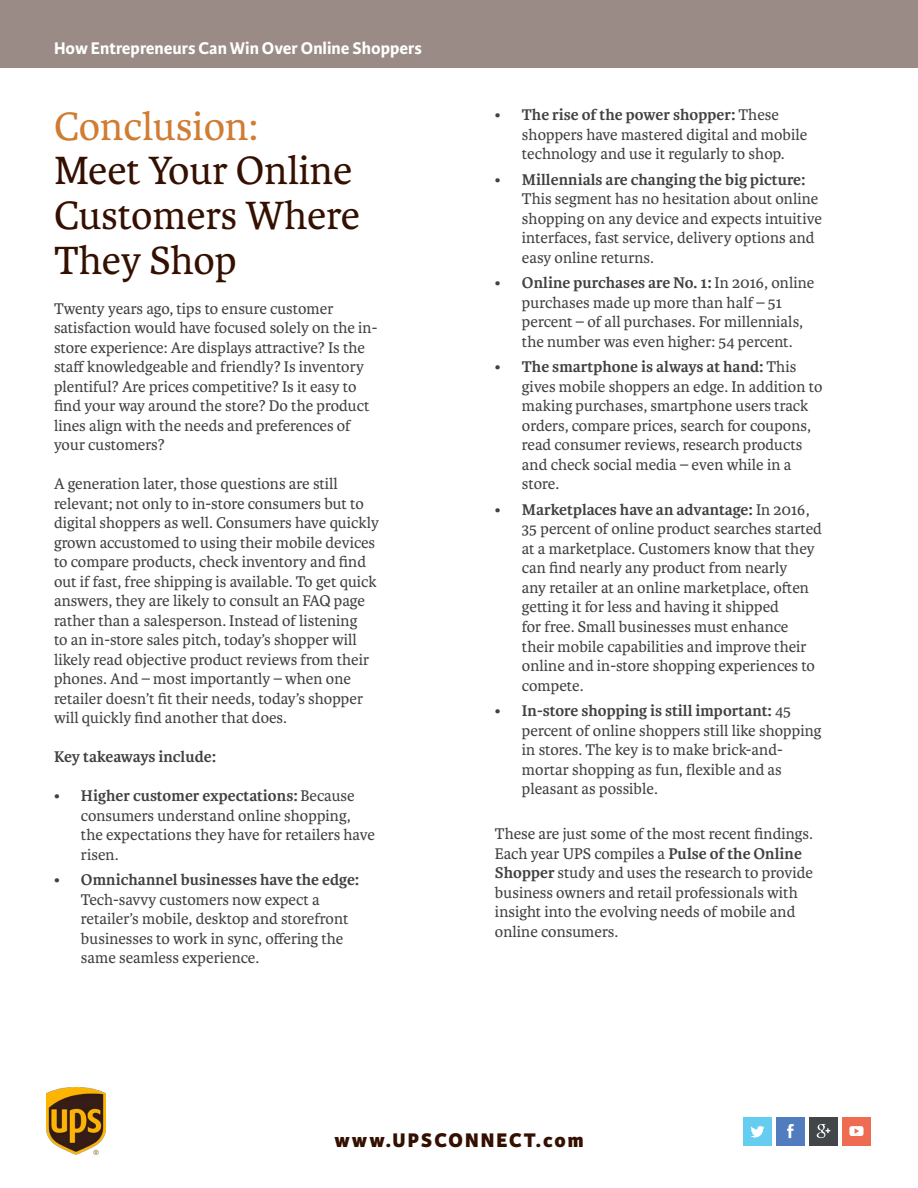
<style>
.page{position:relative;width:918px;height:1188px;background:#fff}
.page>*{position:absolute;margin:0;border:0;box-sizing:border-box;transform-origin:0 0}
.t1{font:42px/45px "Karmina";color:#341000}
.t2{font:42px "Karmina";color:#d07c33}
.t3{font:800 21px "Karmina Sans";letter-spacing:.1em;color:#341000}
.t4{font:700 18px "Karmina Sans";color:#fff}
.t5{font:16.5px/19.5px "Karmina";color:#414042}
.t6{font:700 16.5px "Karmina";color:#414042}
.s1{font-weight:700}
</style>
<div class="page">
<div style="left:0;top:0;width:918px;height:68px;background:#9a8b86"></div>
<img style="left:46px;top:1088px;width:60px;height:67px">
<div style="left:743px;top:1117px;width:29px;height:28px;background:#65cdf0"></div>
<svg style="left:750px;top:1126px;width:15px;height:11px"></svg>
<div style="left:776px;top:1117px;width:29px;height:28px;background:#517cbe"></div>
<svg style="left:787px;top:1124px;width:7px;height:14px"></svg>
<div style="left:842px;top:1117px;width:29px;height:28px;background:#ed6c52"></div>
<svg style="left:849px;top:1126px;width:15px;height:10px"></svg>
<div style="left:809px;top:1117px;width:29px;height:28px;background:#434648"></div>
<svg style="left:817px;top:1124px;width:13px;height:14px"></svg>
<p class="t4" style="left:54px;top:38px;width:369px">How Entrepreneurs Can Win Over Online Shoppers</p>
<h1 class="t2" style="left:54px;top:102px;width:206px">Conclusion:</h1>
<h1 class="t1" style="left:54px;top:149px;width:308px">Meet Your Online<br>Customers Where<br>They Shop</h1>
<p class="t5" style="left:54px;top:299px;width:325px">Twenty years ago, tips to ensure customer satisfaction would have focused solely on the in&shy;store experience: Are displays attractive? Is the staff knowledgeable and friendly? Is inventory plentiful? Are prices competitive? Is it easy to find your way around the store? Do the product lines align with the needs and preferences of your customers?</p>
<p class="t5" style="left:54px;top:474px;width:327px">A generation later, those questions are still relevant; not only to in-store consumers but to digital shoppers as well. Consumers have quickly grown accustomed to using their mobile devices to compare products, check inventory and find out if fast, free shipping is available. To get quick answers, they are likely to consult an FAQ page rather than a salesperson. Instead of listening<br>to an in-store sales pitch, today’s shopper will likely read objective product reviews from their phones. And – most importantly – when one retailer doesn’t fit their needs, today’s shopper will quickly find another that does.</p>
<p class="t6" style="left:54px;top:747px;width:164px">Key takeaways include:</p>
<p class="t5" style="left:81px;top:786px;width:295px;text-indent:-27px"><span class="s1">• Higher customer expectations:</span> Because consumers understand online shopping, the expectations they have for retailers have risen.</p>
<p class="t6" style="left:54px;top:870px;width:307px">• Omnichannel businesses have the edge:</p>
<p class="t5" style="left:81px;top:890px;width:269px">Tech-savvy customers now expect a retailer’s mobile, desktop and storefront businesses to work in sync, offering the same seamless experience.</p>
<p class="t5" style="left:522px;top:106px;width:287px;text-indent:-27px"><span class="s1">• The rise of the power shopper:</span> These shoppers have mastered digital and mobile technology and use it regularly to shop.</p>
<p class="t6" style="left:495px;top:170px;width:312px">• Millennials are changing the big picture:</p>
<p class="t5" style="left:522px;top:190px;width:301px">This segment has no hesitation about online shopping on any device and expects intuitive interfaces, fast service, delivery options and easy online returns.</p>
<p class="t5" style="left:522px;top:274px;width:294px;text-indent:-27px"><span class="s1">• Online purchases are No. 1:</span> In 2016, online purchases made up more than half – 51 percent – of all purchases. For millennials, the number was even higher: 54 percent.</p>
<p class="t5" style="left:522px;top:358px;width:302px;text-indent:-27px"><span class="s1">• The smartphone is always at hand:</span> This gives mobile shoppers an edge. In addition to making purchases, smartphone users track orders, compare prices, search for coupons, read consumer reviews, research products and check social media – even while in a store.</p>
<p class="t5" style="left:522px;top:500px;width:301px;text-indent:-27px"><span class="s1">• Marketplaces have an advantage:</span> In 2016, 35 percent of online product searches started at a marketplace. Customers know that they can find nearly any product from nearly<br>any retailer at an online marketplace, often getting it for less and having it shipped<br>for free. Small businesses must enhance their mobile capabilities and improve their online and in-store shopping experiences to compete.</p>
<p class="t5" style="left:522px;top:701px;width:301px;text-indent:-27px"><span class="s1">• In-store shopping is still important:</span> 45 percent of online shoppers still like shopping in stores. The key is to make brick-and&shy;mortar shopping as fun, flexible and as pleasant as possible.</p>
<p class="t5" style="left:495px;top:824px;width:319px">These are just some of the most recent findings.<br>Each year UPS compiles a <span class="s1">Pulse of the Online Shopper</span> study and uses the research to provide business owners and retail professionals with insight into the evolving needs of mobile and online consumers.</p>
<p class="t3" style="left:334px;top:1128px;width:251px">www.UPSCONNECT.com</p>
</div>
